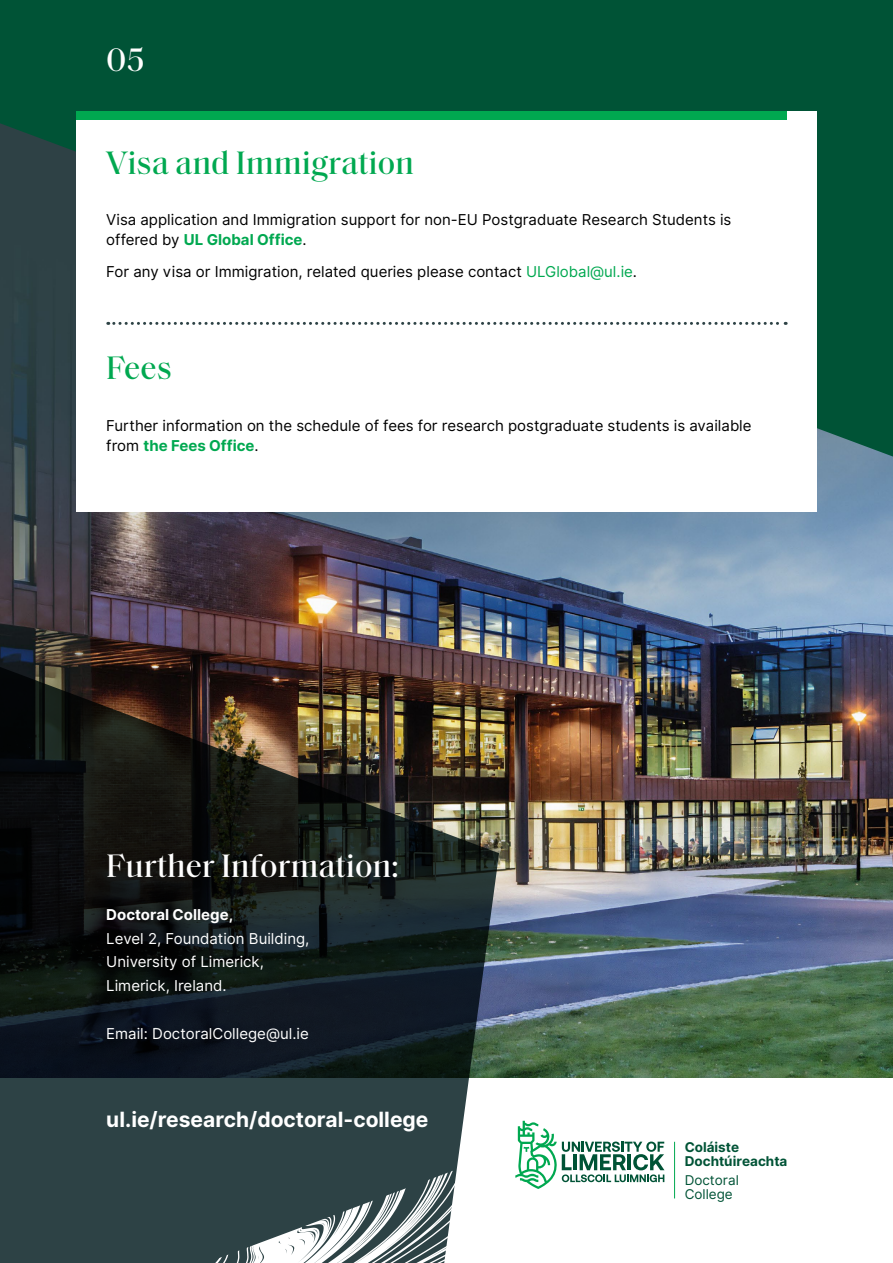
<style>
.page{position:relative;width:893px;height:1263px;background:#fff}
.page>*{position:absolute;margin:0;border:0;box-sizing:border-box;transform-origin:0 0}
.t1{font:500 33px "Saol Standard";color:#00a850}
.t2{font:500 33px "Saol Standard";color:#fff}
.t3{font:700 21px "Inter";color:#fff}
.t4{font:15px/19.5px "Inter";color:#000}
.t5{font:15px/23.7px "Inter";color:#fff}
.t6{font:700 15px "Inter";color:#fff}
.t7{font:700 13.5px/14.2px "Inter";color:#005336}
.t8{font:13.5px/14.2px "Inter";color:#005336}
.s1{font-weight:700;color:#00a850}
.s2{color:#00a850}
</style>
<div class="page">
<img style="left:0;top:457px;width:893px;height:620px">
<svg style="left:0;top:0;width:893px;height:457px;background:#085039"></svg>
<div style="left:76px;top:111px;width:741px;height:401px;background:#fff"></div>
<svg style="left:108px;top:322px;width:678px;height:3px"></svg>
<div style="left:76px;top:111px;width:710px;height:8px;background:#00a850"></div>
<img style="left:0;top:496px;width:499px;height:767px">
<svg style="left:206px;top:1109px;width:319px;height:154px;fill:#2d4245"></svg>
<svg style="left:515px;top:1121px;width:149px;height:68px"></svg>
<hr style="left:674px;top:1142px;width:1px;height:56px;background:#00a850">
<h1 class="t2" style="left:106px;top:36px;width:40px">05</h1>
<h1 class="t1" style="left:106px;top:138px;width:309px">Visa and Immigration</h1>
<p class="t4" style="left:106px;top:210px;width:627px">Visa application and Immigration support for non-EU Postgraduate Research Students is offered by <span class="s1">UL Global Office</span>.</p>
<p class="t4" style="left:106px;top:262px;width:532px">For any visa or Immigration, related queries please contact <span class="s2">ULGlobal@ul.ie</span>.</p>
<h1 class="t1" style="left:106px;top:344px;width:67px">Fees</h1>
<p class="t4" style="left:106px;top:416px;width:647px">Further information on the schedule of fees for research postgraduate students is available from <span class="s1">the Fees Office</span>.</p>
<h1 class="t2" style="left:106px;top:841px;width:294px">Further Information:</h1>
<p class="t6" style="left:106px;top:903px;width:128px">Doctoral College,</p>
<p class="t5" style="left:106px;top:926px;width:205px">Level 2, Foundation Building,<br>University of Limerick,<br>Limerick, Ireland.</p>
<p class="t5" style="left:106px;top:1021px;width:204px">Email: DoctoralCollege@ul.ie</p>
<h2 class="t3" style="left:106px;top:1104px;width:324px">ul.ie/research/doctoral-college</h2>
<p class="t7" style="left:685px;top:1140px;width:104px">Coláiste<br>Dochtúireachta</p>
<p class="t8" style="left:685px;top:1173px;width:56px">Doctoral<br>College</p>
</div>
